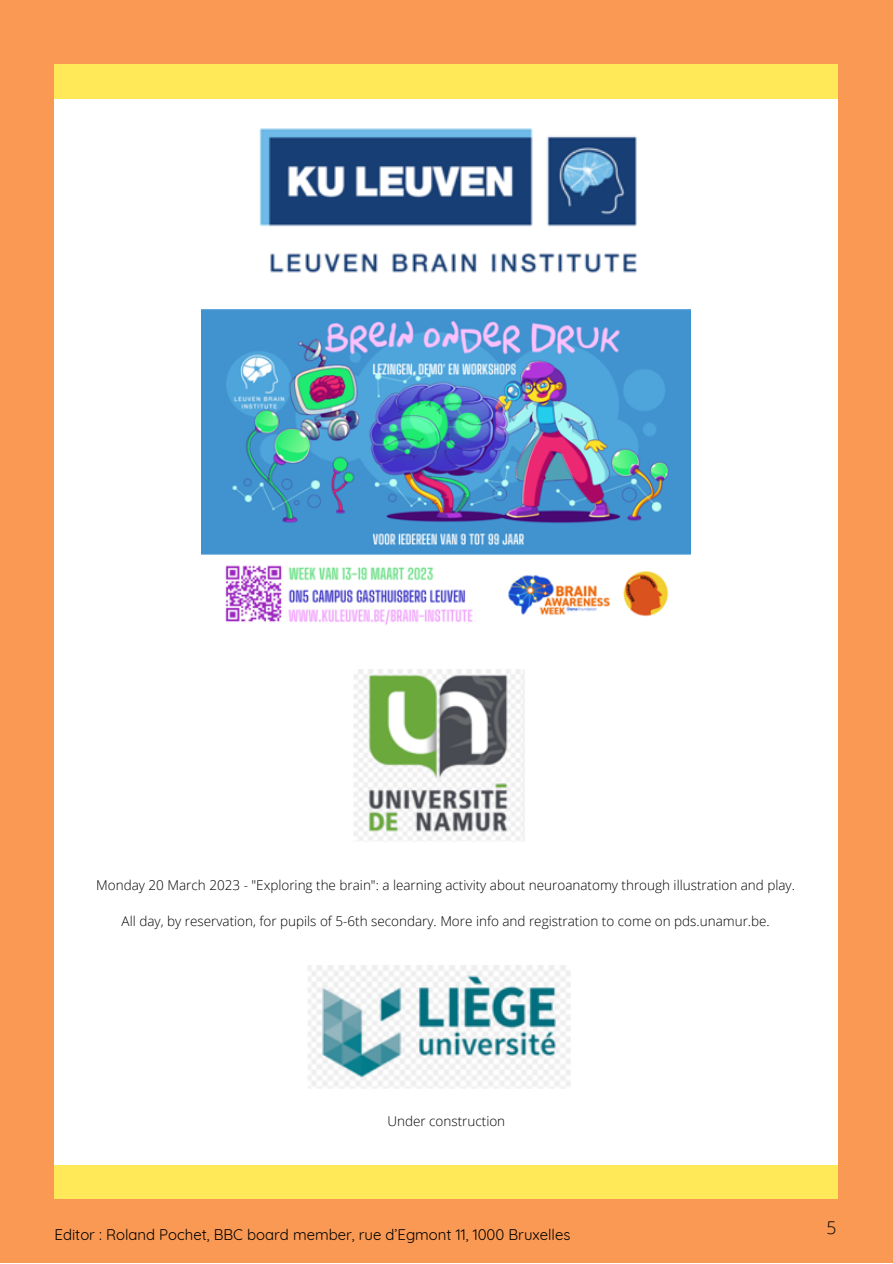
<style>
.page{position:relative;width:893px;height:1264px;background:#fff}
.page>*{position:absolute;margin:0;border:0;box-sizing:border-box;transform-origin:0 0}
.t1{font:300 17.55px "Open Sans";color:#000}
.t2{font:15px "Quicksand";color:#000}
.t3{font:300 13.5px "Open Sans";color:#000}
</style>
<div class="page">
<div style="left:0;top:0;width:892px;height:1262px;background:#fa9953"></div>
<svg style="left:504px;top:1198px;width:26px;height:1px"></svg>
<svg style="left:837px;top:1078px;width:1px;height:38px"></svg>
<svg style="left:799px;top:1198px;width:20px;height:1px"></svg>
<svg style="left:374px;top:1198px;width:32px;height:1px"></svg>
<svg style="left:837px;top:124px;width:1px;height:27px"></svg>
<svg style="left:837px;top:964px;width:1px;height:39px"></svg>
<svg style="left:837px;top:593px;width:1px;height:30px"></svg>
<svg style="left:837px;top:759px;width:1px;height:21px"></svg>
<svg style="left:837px;top:330px;width:1px;height:21px"></svg>
<svg style="left:278px;top:1198px;width:38px;height:1px"></svg>
<svg style="left:837px;top:1015px;width:1px;height:35px"></svg>
<svg style="left:837px;top:880px;width:1px;height:32px"></svg>
<svg style="left:67px;top:1198px;width:30px;height:1px"></svg>
<svg style="left:54px;top:235px;width:1px;height:24px"></svg>
<svg style="left:837px;top:403px;width:1px;height:28px"></svg>
<svg style="left:837px;top:225px;width:1px;height:33px"></svg>
<svg style="left:54px;top:1045px;width:1px;height:25px"></svg>
<svg style="left:437px;top:1198px;width:34px;height:1px"></svg>
<div style="left:55px;top:77px;width:782px;height:1108px;background:#fff"></div>
<div style="left:55px;top:1165px;width:782px;height:33px;background:#ffe959"></div>
<div style="left:55px;top:64px;width:782px;height:34px;background:#ffe959"></div>
<img style="left:259px;top:128px;width:378px;height:145px">
<img style="left:202px;top:310px;width:488px;height:315px">
<img style="left:354px;top:669px;width:170px;height:172px">
<img style="left:308px;top:965px;width:262px;height:123px">
<p class="t3" style="left:96px;top:875px;width:700px">Monday 20 March 2023 - "Exploring the brain": a learning activity about neuroanatomy through illustration and play.</p>
<p class="t3" style="left:122px;top:911px;width:649px">All day, by reservation, for pupils of 5-6th secondary. More info and registration to come on pds.unamur.be.</p>
<p class="t3" style="left:387px;top:1111px;width:119px">Under construction</p>
<p class="t2" style="left:55px;top:1224px;width:517px">Editor : Roland Pochet, BBC board member, rue d’Egmont 11, 1000 Bruxelles</p>
<p class="t1" style="left:826px;top:1214px;width:12px">5</p>
</div>
